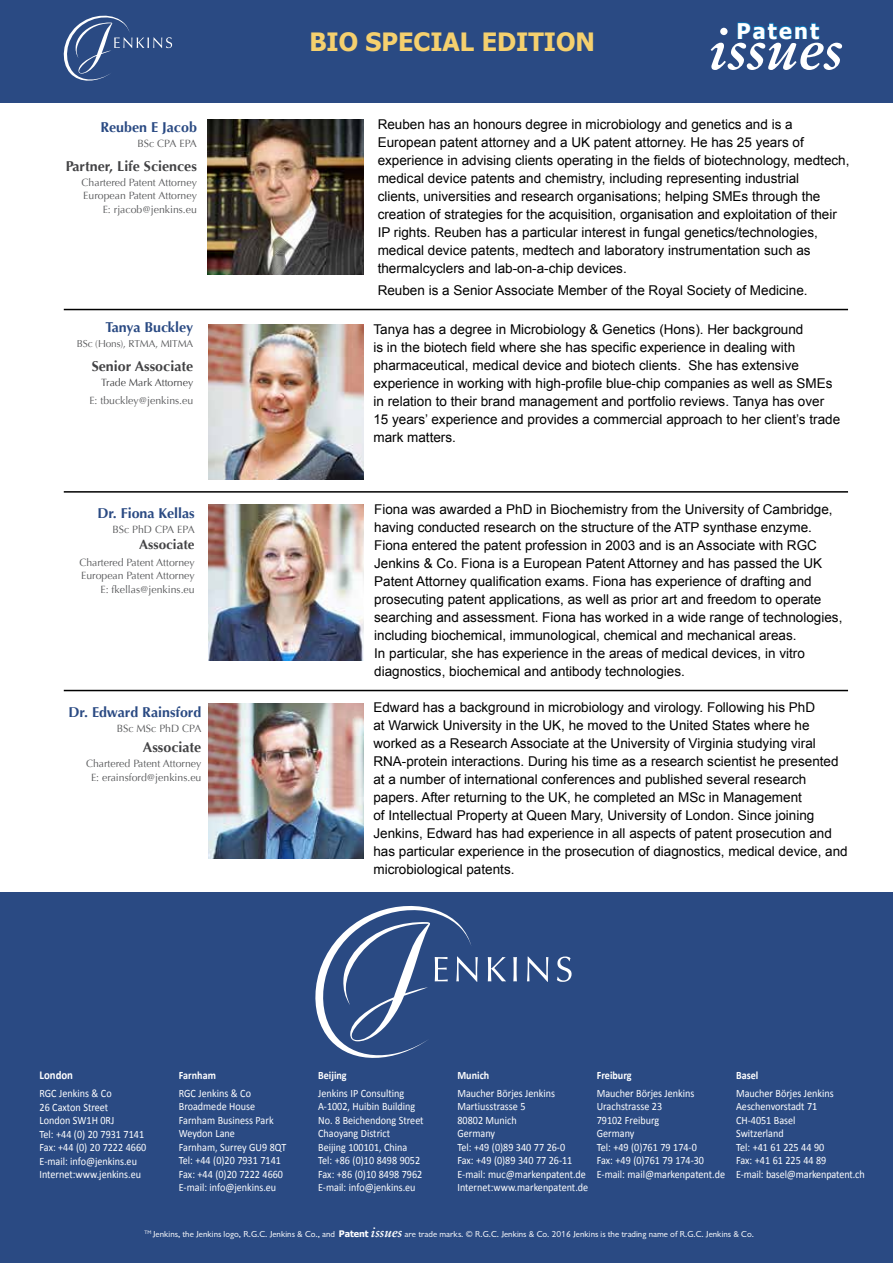
<style>
.page{position:relative;width:893px;height:1263px;background:#fff}
.page>*{position:absolute;margin:0;border:0;box-sizing:border-box;transform-origin:0 0}
.t1{font:italic 700 57.6px "Stempel Garamond";color:#fff}
.t2{font:700 25.2px "Tahoma";color:#f5d06e}
.t3{font:700 21.6px "Tahoma";letter-spacing:.1em;color:#fff}
.t4{font:700 14.25px "Optima";color:#2a4a83}
.t5{font:700 14.25px "Optima";color:#434345}
.t6{font:13.5px/18px "Arial";color:#000}
.t7{font:700 13.5px "Optima";color:#434345}
.t8{font:700 12px "Calibri";color:#fff;scale:.9 1}
.t9{font:11.25px/13.5px "Calibri";color:#fff;scale:.9 1}
.t10{font:700 11.25px "Calibri";color:#fff;scale:.9 1}
.t11{font:10.5px/13.5px "Optima";color:#58595b;text-align:right}
.t12{font:10.5px "Optima";color:#434345}
.t13{font:10.05px "Optima";letter-spacing:-.01em;color:#58595b}
.t14{font:9px "Giltus T";color:#fff}
.s1{font-family:"Tahoma";font-weight:700}
.s2{font-family:"Stempel Garamond";font-weight:700;font-style:italic;font-size:13.5px}
</style>
<div class="page">
<div style="left:0;top:0;width:893px;height:102px;background:#2a4a83"></div>
<svg style="left:63px;top:15px;width:109px;height:66px"></svg>
<div style="left:0;top:892px;width:893px;height:371px;background:#2a4a83"></div>
<svg style="left:315px;top:906px;width:163px;height:152px"></svg>
<svg style="left:488px;top:957px;width:18px;height:24px"></svg>
<svg style="left:513px;top:957px;width:4px;height:24px"></svg>
<svg style="left:527px;top:956px;width:21px;height:26px"></svg>
<svg style="left:557px;top:956px;width:15px;height:26px"></svg>
<img style="left:208px;top:505px;width:156px;height:155px">
<img style="left:208px;top:703px;width:156px;height:156px">
<img style="left:208px;top:325px;width:155px;height:155px">
<img style="left:208px;top:119px;width:155px;height:155px">
<hr style="left:64px;top:309px;width:784px;height:1px;background:#000">
<hr style="left:64px;top:491px;width:784px;height:2px;background:#000">
<hr style="left:64px;top:690px;width:784px;height:1px;background:#000">
<svg style="left:738px;top:23px;width:81px;height:16px"></svg>
<p class="t4" style="left:100px;top:119px;width:98px">Reuben E Jacob</p>
<p class="t11" style="left:137px;top:137px;width:61px">BSc CPA EPA</p>
<p class="t5" style="left:66px;top:158px;width:133px">Partner, Life Sciences</p>
<p class="t11" style="left:82px;top:176px;width:117px">Chartered Patent Attorney<br>European Patent Attorney<br>E: rjacob@jenkins.eu</p>
<p class="t4" style="left:105px;top:319px;width:89px">Tanya Buckley</p>
<p class="t13" style="left:77px;top:338px;width:118px">BSc (Hons), RTMA, MITMA</p>
<p class="t5" style="left:92px;top:358px;width:103px">Senior Associate</p>
<p class="t12" style="left:101px;top:376px;width:94px">Trade Mark Attorney</p>
<p class="t11" style="left:89px;top:394px;width:105px">E: tbuckley@jenkins.eu</p>
<p class="t4" style="left:97px;top:505px;width:99px">Dr. Fiona Kellas</p>
<p class="t11" style="left:112px;top:523px;width:84px">BSc PhD CPA EPA</p>
<p class="t7" style="left:139px;top:537px;width:57px">Associate</p>
<p class="t11" style="left:79px;top:555px;width:117px">Chartered Patent Attorney<br>European Patent Attorney<br>E: fkellas@jenkins.eu</p>
<p class="t4" style="left:69px;top:703px;width:134px">Dr. Edward Rainsford</p>
<p class="t11" style="left:117px;top:721px;width:86px">BSc MSc PhD CPA</p>
<p class="t5" style="left:143px;top:739px;width:60px">Associate</p>
<p class="t11" style="left:86px;top:757px;width:117px;text-align:center">Chartered Patent Attorney<br>E: erainsford@jenkins.eu</p>
<h2 class="t2" style="left:309px;top:24px;width:287px">BIO SPECIAL EDITION</h2>
<h3 class="t3" style="left:736px;top:16px;width:84px">Patent</h3>
<h1 class="t1" style="left:709px;top:14px;width:136px">issues</h1>
<p class="t6" style="left:378px;top:116px;width:473px">Reuben has an honours degree in microbiology and genetics and is a European patent attorney and a UK patent attorney. He has 25 years of experience in advising clients operating in the fields of biotechnology, medtech, medical device patents and chemistry, including representing industrial<br>clients, universities and research organisations; helping SMEs through the creation of strategies for the acquisition, organisation and exploitation of their IP rights. Reuben has a particular interest in fungal genetics/technologies, medical device patents, medtech and laboratory instrumentation such as thermalcyclers and lab-on-a-chip devices.</p>
<p class="t6" style="left:378px;top:282px;width:431px">Reuben is a Senior Associate Member of the Royal Society of Medicine.</p>
<p class="t6" style="left:373px;top:321px;width:468px">Tanya has a degree in Microbiology &amp; Genetics (Hons). Her background<br>is in the biotech field where she has specific experience in dealing with pharmaceutical, medical device and biotech clients. She has extensive experience in working with high-profile blue-chip companies as well as SMEs in relation to their brand management and portfolio reviews. Tanya has over 15 years’ experience and provides a commercial approach to her client’s trade mark matters.</p>
<p class="t6" style="left:374px;top:501px;width:470px">Fiona was awarded a PhD in Biochemistry from the University of Cambridge, having conducted research on the structure of the ATP synthase enzyme.<br>Fiona entered the patent profession in 2003 and is an Associate with RGC Jenkins &amp; Co. Fiona is a European Patent Attorney and has passed the UK Patent Attorney qualification exams. Fiona has experience of drafting and prosecuting patent applications, as well as prior art and freedom to operate searching and assessment. Fiona has worked in a wide range of technologies, including biochemical, immunological, chemical and mechanical areas.<br>In particular, she has experience in the areas of medical devices, in vitro diagnostics, biochemical and antibody technologies.</p>
<p class="t6" style="left:373px;top:698px;width:476px">Edward has a background in microbiology and virology. Following his PhD<br>at Warwick University in the UK, he moved to the United States where he worked as a Research Associate at the University of Virginia studying viral RNA-protein interactions. During his time as a research scientist he presented at a number of international conferences and published several research papers. After returning to the UK, he completed an MSc in Management<br>of Intellectual Property at Queen Mary, University of London. Since joining Jenkins, Edward has had experience in all aspects of patent prosecution and has particular experience in the prosecution of diagnostics, medical device, and microbiological patents.</p>
<p class="t8" style="left:40px;top:1068px;width:39px">London</p>
<p class="t9" style="left:40px;top:1087px;width:120px">RGC Jenkins &amp; Co<br>26 Caxton Street<br>London SW1H 0RJ<br>Tel: +44 (0) 20 7931 7141<br>Fax: +44 (0) 20 7222 4660<br>E-mail: info@jenkins.eu<br>Internet:www.jenkins.eu</p>
<p class="t10" style="left:179px;top:1068px;width:43px">Farnham</p>
<p class="t9" style="left:179px;top:1086px;width:121px">RGC Jenkins &amp; Co<br>Broadmede House<br>Farnham Business Park<br>Weydon Lane<br>Farnham, Surrey GU9 8QT<br>Tel: +44 (0)20 7931 7141<br>Fax: +44 (0)20 7222 4660<br>E-mail: info@jenkins.eu</p>
<p class="t10" style="left:318px;top:1068px;width:33px">Beijing</p>
<p class="t9" style="left:318px;top:1086px;width:119px">Jenkins IP Consulting<br>A-1002, Huibin Building<br>No. 8 Beichendong Street<br>Chaoyang District<br>Beijing 100101, China<br>Tel: +86 (0)10 8498 9052<br>Fax: +86 (0)10 8498 7962<br>E-mail: info@jenkins.eu</p>
<p class="t10" style="left:457px;top:1068px;width:37px">Munich</p>
<p class="t9" style="left:457px;top:1086px;width:147px">Maucher Börjes Jenkins<br>Martiusstrasse 5<br>80802 Munich<br>Germany<br>Tel: +49 (0)89 340 77 26-0<br>Fax: +49 (0)89 340 77 26-11<br>E-mail: muc@markenpatent.de<br>Internet:www.markenpatent.de</p>
<p class="t10" style="left:597px;top:1068px;width:40px">Freiburg</p>
<p class="t9" style="left:597px;top:1086px;width:144px">Maucher Börjes Jenkins<br>Urachstrasse 23<br>79102 Freiburg<br>Germany<br>Tel: +49 (0)761 79 174-0<br>Fax: +49 (0)761 79 174-30<br>E-mail: mail@markenpatent.de</p>
<p class="t10" style="left:736px;top:1068px;width:26px">Basel</p>
<p class="t9" style="left:736px;top:1086px;width:144px">Maucher Börjes Jenkins<br>Aeschenvorstadt 71<br>CH-4051 Basel<br>Switzerland<br>Tel: +41 61 225 44 90<br>Fax: +41 61 225 44 89<br>E-mail: basel@markenpatent.ch</p>
<p class="t14" style="left:145px;top:1228px;width:611px"><sup>TM</sup> Jenkins, the Jenkins logo, R.G.C. Jenkins &amp; Co., and <span class="s1">Patent</span> <span class="s2">issues</span> are trade marks. © R.G.C. Jenkins &amp; Co. 2016 Jenkins is the trading name of R.G.C. Jenkins &amp; Co.</p>
</div>
